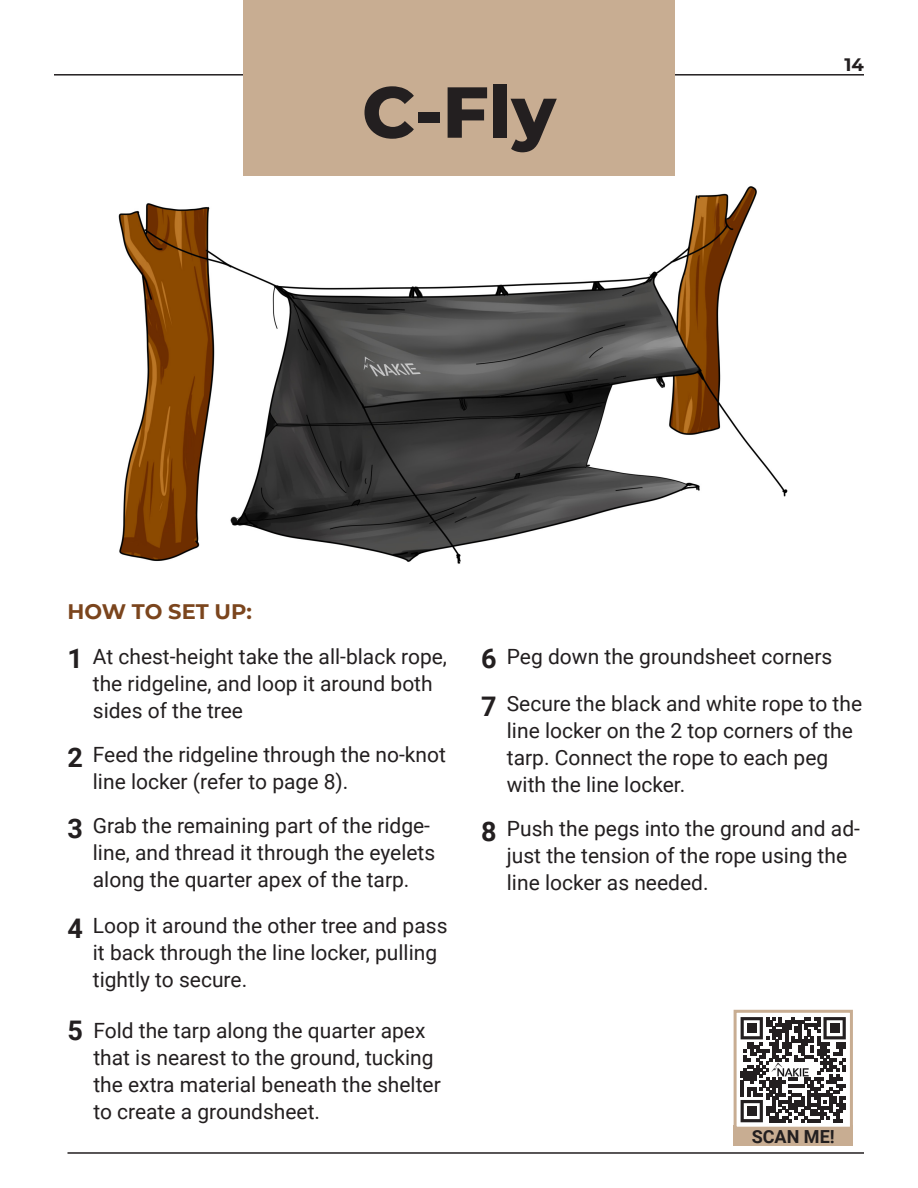
<style>
.page{position:relative;width:918px;height:1188px;background:#fff}
.page>*{position:absolute;margin:0;border:0;box-sizing:border-box;transform-origin:0 0}
.t1{font:800 72px "Montserrat";color:#231f20}
.t2{font:700 27px "Roboto";color:#231f20}
.t3{font:21px/27px "Roboto";color:#231f20}
.t4{font:700 21px "Montserrat";color:#7b451d}
.t5{font:700 18px "Roboto";color:#231f20}
.t6{font:700 18px "Montserrat";color:#231f20}
</style>
<div class="page">
<img style="left:118px;top:175px;width:670px;height:389px">
<hr style="left:54px;top:74px;width:810px;height:2px;background:#231f20">
<div style="left:243px;top:0;width:432px;height:175px;background:#c8ad92"></div>
<hr style="left:68px;top:1152px;width:796px;height:2px;background:#231f20">
<div style="left:734px;top:1126px;width:119px;height:20px;background:#c8ad92"></div>
<div style="left:734px;top:1010px;width:119px;height:120px;background:#fff;border:3px solid #c8ad92"></div>
<svg style="left:741px;top:1017px;width:105px;height:105px"></svg>
<img style="left:769px;top:1063px;width:48px;height:14px">
<p class="t1" style="left:362px;top:59px;width:195px">C-Fly</p>
<p class="t4" style="left:68px;top:596px;width:186px">HOW TO SET UP:</p>
<p class="t6" style="left:845px;top:52px;width:21px">14</p>
<p class="t2" style="left:68px;top:640px;width:17px">1</p>
<p class="t3" style="left:93px;top:642px;width:356px">At chest-height take the all-black rope, the ridgeline, and loop it around both sides of the tree</p>
<p class="t2" style="left:68px;top:738px;width:17px">2</p>
<p class="t3" style="left:93px;top:741px;width:355px">Feed the ridgeline through the no-knot line locker (refer to page 8).</p>
<p class="t2" style="left:481px;top:640px;width:17px">6</p>
<p class="t3" style="left:507px;top:642px;width:327px">Peg down the groundsheet corners</p>
<p class="t2" style="left:481px;top:687px;width:17px">7</p>
<p class="t3" style="left:507px;top:690px;width:357px">Secure the black and white rope to the line locker on the 2 top corners of the tarp. Connect the rope to each peg with the line locker.</p>
<p class="t2" style="left:68px;top:809px;width:17px">3</p>
<p class="t3" style="left:93px;top:811px;width:344px">Grab the remaining part of the ridge&shy;line, and thread it through the eyelets along the quarter apex of the tarp.</p>
<p class="t2" style="left:481px;top:812px;width:17px">8</p>
<p class="t3" style="left:507px;top:815px;width:355px">Push the pegs into the ground and ad&shy;just the tension of the rope using the line locker as needed.</p>
<p class="t2" style="left:68px;top:909px;width:17px">4</p>
<p class="t3" style="left:93px;top:911px;width:356px">Loop it around the other tree and pass it back through the line locker, pulling tightly to secure.</p>
<p class="t2" style="left:68px;top:1012px;width:17px">5</p>
<p class="t3" style="left:93px;top:1016px;width:349px">Fold the tarp along the quarter apex that is nearest to the ground, tucking the extra material beneath the shelter to create a groundsheet.</p>
<p class="t5" style="left:752px;top:1124px;width:84px">SCAN ME!</p>
</div>
